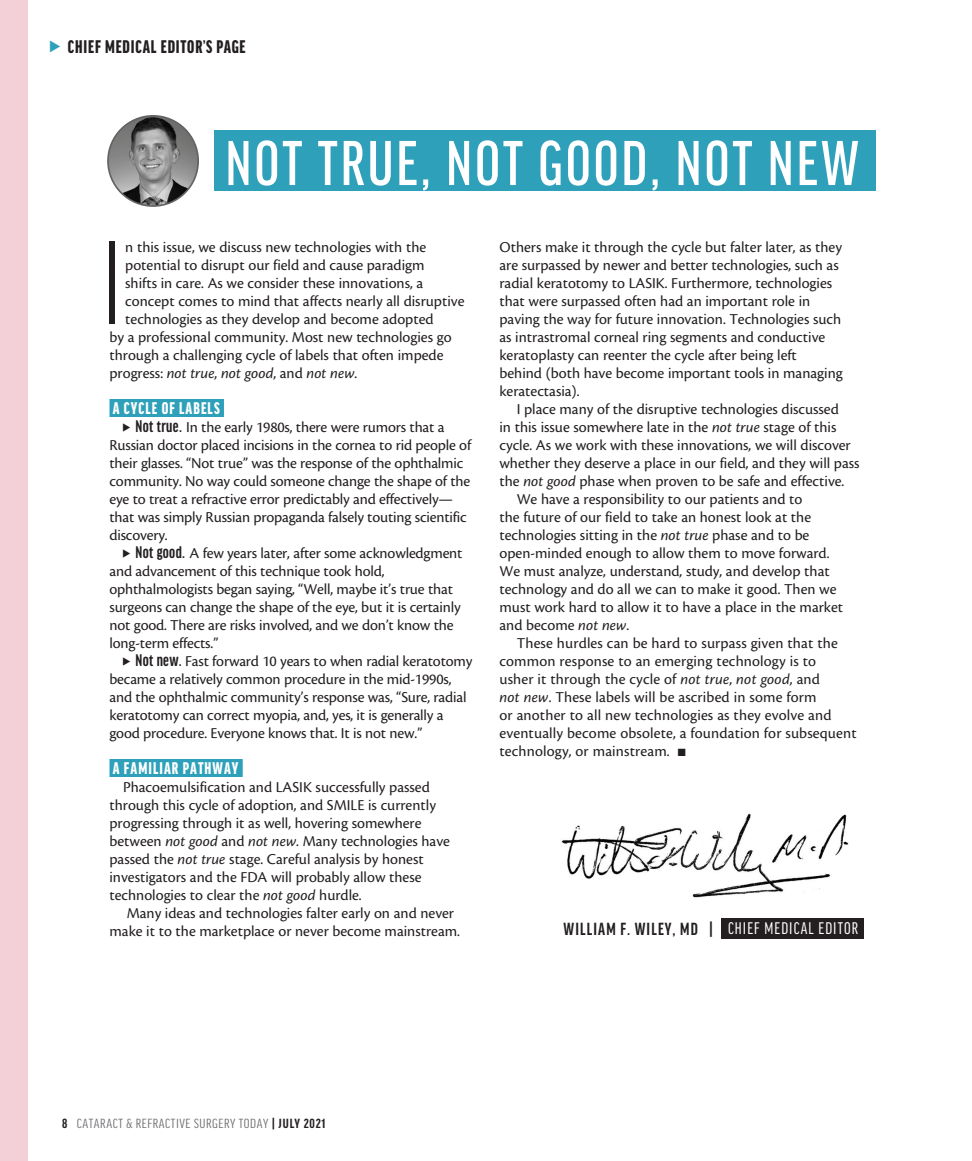
<style>
.page{position:relative;width:972px;height:1161px;background:#fff}
.page>*{position:absolute;margin:0;border:0;box-sizing:border-box;transform-origin:0 0}
.body_first{font:300 extra-condensed 126.15px "Good Headline Pro";color:#231f20}
.headline{font:500 extra-condensed 67.5px "Good Headline Pro";letter-spacing:.045em;color:#fff}
.t1{font:900 extra-condensed 19.5px "Good Headline Pro";letter-spacing:.045em;color:#231f20}
.subhead{font:700 extra-condensed 18.75px "Good Headline Pro";letter-spacing:.06em;color:#231f20}
.subhead-2{font:900 extra-condensed 18px "Good Headline Pro";letter-spacing:.06em;color:#fff}
.subhead-3{font:18px "Good Headline Pro X Cond News";letter-spacing:.06em;color:#fff}
.body{font:15.75px/18px "Cronos Pro";color:#231f20}
.subhead_2{font:15.75px/18px "Cronos Pro";letter-spacing:-.01em;color:#231f20}
.body_first-2{font:15.75px "Cronos Pro";color:#231f20}
.body_first-3{font:italic 15.75px "Cronos Pro";color:#231f20}
.t2{font:extra-condensed 14.1px "Good Headline Pro";letter-spacing:.035em;color:#6c6d70;scale:1.11 1}
.s1{font-style:normal}
.s2{font-family:"Good Headline Pro";font-weight:700;font-stretch:extra-condensed;font-size:18px}
.s3{font-style:italic}
.s4{font-weight:700;color:#231f20}
</style>
<div class="page">
<div style="left:110px;top:399px;width:114px;height:18px;background:#2ea0ba"></div>
<div style="left:110px;top:759px;width:133px;height:18px;background:#2ea0ba"></div>
<div style="left:214px;top:131px;width:662px;height:60px;background:#2ea0ba"></div>
<div style="left:0;top:0;width:28px;height:1161px;background:#f3d0d7"></div>
<img style="left:108px;top:116px;width:90px;height:90px;border-radius:45px">
<div style="left:107px;top:115px;width:92px;height:92px;border:2px solid #636366;border-radius:50%"></div>
<div style="left:722px;top:918px;width:142px;height:20px;background:#231f20"></div>
<img style="left:561px;top:813px;width:288px;height:85px">
<p class="t1" style="left:68px;top:37px;width:179px">CHIEF MEDICAL EDITOR’S PAGE</p>
<p class="headline" style="left:226px;top:130px;width:635px">NOT TRUE, NOT GOOD, NOT NEW</p>
<p class="body_first" style="left:101px;top:221px;width:25px">I</p>
<p class="body_first-2" style="left:125px;top:238px;width:302px">n this issue, we discuss new technologies with the</p>
<p class="body_first-2" style="left:125px;top:256px;width:301px">potential to disrupt our field and cause paradigm</p>
<p class="body_first-2" style="left:125px;top:274px;width:300px">shifts in care. As we consider these innovations, a</p>
<p class="body_first-2" style="left:125px;top:292px;width:341px">concept comes to mind that affects nearly all disruptive</p>
<p class="body_first-2" style="left:125px;top:310px;width:310px">technologies as they develop and become adopted</p>
<p class="body_first-2" style="left:110px;top:328px;width:344px">by a professional community. Most new technologies go</p>
<p class="body_first-2" style="left:110px;top:346px;width:336px">through a challenging cycle of labels that often impede</p>
<p class="body_first-3" style="left:110px;top:364px;width:249px"><span class="s1">progress:</span> not true<span class="s1">,</span> not good<span class="s1">, and</span> not new<span class="s1">.</span></p>
<p class="subhead-2" style="left:113px;top:399px;width:108px">A CYCLE OF LABELS</p>
<p class="subhead_2" style="left:110px;top:418px;width:363px;text-indent:26px"><span class="s2">Not true.</span> In the early 1980s, there were rumors that a Russian doctor placed incisions in the cornea to rid people of their glasses. “Not true” was the response of the ophthalmic community. No way could someone change the shape of the eye to treat a refractive error predictably and effectively— that was simply Russian propaganda falsely touting scientific discovery.</p>
<p class="subhead_2" style="left:110px;top:544px;width:355px;text-indent:26px"><span class="s2">Not good.</span> A few years later, after some acknowledgment and advancement of this technique took hold, ophthalmologists began saying, “Well, maybe it’s true that surgeons can change the shape of the eye, but it is certainly not good. There are risks involved, and we don’t know the long-term effects.”</p>
<p class="subhead_2" style="left:110px;top:652px;width:365px;text-indent:26px"><span class="s2">Not new.</span> Fast forward 10 years to when radial keratotomy became a relatively common procedure in the mid-1990s, and the ophthalmic community’s response was, “Sure, radial keratotomy can correct myopia, and, yes, it is generally a good procedure. Everyone knows that. It is not new.”</p>
<p class="subhead-2" style="left:113px;top:759px;width:127px">A FAMILIAR PATHWAY</p>
<p class="body" style="left:110px;top:778px;width:342px;text-indent:14px">Phacoemulsification and LASIK successfully passed through this cycle of adoption, and SMILE is currently progressing through it as well, hovering somewhere between <span class="s3">not good</span> and <span class="s3">not new</span>. Many technologies have passed the <span class="s3">not true</span> stage. Careful analysis by honest investigators and the FDA will probably allow these technologies to clear the <span class="s3">not good</span> hurdle.</p>
<p class="body" style="left:110px;top:904px;width:352px;text-indent:17px">Many ideas and technologies falter early on and never make it to the marketplace or never become mainstream.</p>
<p class="body" style="left:500px;top:238px;width:345px">Others make it through the cycle but falter later, as they are surpassed by newer and better technologies, such as radial keratotomy to LASIK. Furthermore, technologies that were surpassed often had an important role in paving the way for future innovation. Technologies such as intrastromal corneal ring segments and conductive keratoplasty can reenter the cycle after being left behind (both have become important tools in managing keratectasia).</p>
<p class="body" style="left:500px;top:400px;width:362px;text-indent:17px">I place many of the disruptive technologies discussed<br>in this issue somewhere late in the <span class="s3">not true</span> stage of this cycle. As we work with these innovations, we will discover whether they deserve a place in our field, and they will pass the <span class="s3">not good</span> phase when proven to be safe and effective.</p>
<p class="body" style="left:500px;top:490px;width:345px;text-indent:17px">We have a responsibility to our patients and to<br>the future of our field to take an honest look at the technologies sitting in the <span class="s3">not true</span> phase and to be open-minded enough to allow them to move forward.<br>We must analyze, understand, study, and develop that technology and do all we can to make it good. Then we must work hard to allow it to have a place in the market and become <span class="s3">not new</span>.</p>
<p class="body" style="left:500px;top:634px;width:359px;text-indent:17px">These hurdles can be hard to surpass given that the common response to an emerging technology is to<br>usher it through the cycle of <span class="s3">not true</span>, <span class="s3">not good</span>, and<br><span class="s3">not new</span>. These labels will be ascribed in some form<br>or another to all new technologies as they evolve and eventually become obsolete, a foundation for subsequent technology, or mainstream. ■</p>
<p class="subhead" style="left:564px;top:919px;width:151px">WILLIAM F. WILEY, MD |</p>
<p class="subhead-3" style="left:728px;top:920px;width:132px">CHIEF MEDICAL EDITOR</p>
<p class="t2" style="left:62px;top:1117px;width:239px"><span class="s4">8</span> CATARACT &amp; REFRACTIVE SURGERY TODAY <span class="s4">| JULY 2021</span></p>
</div>
